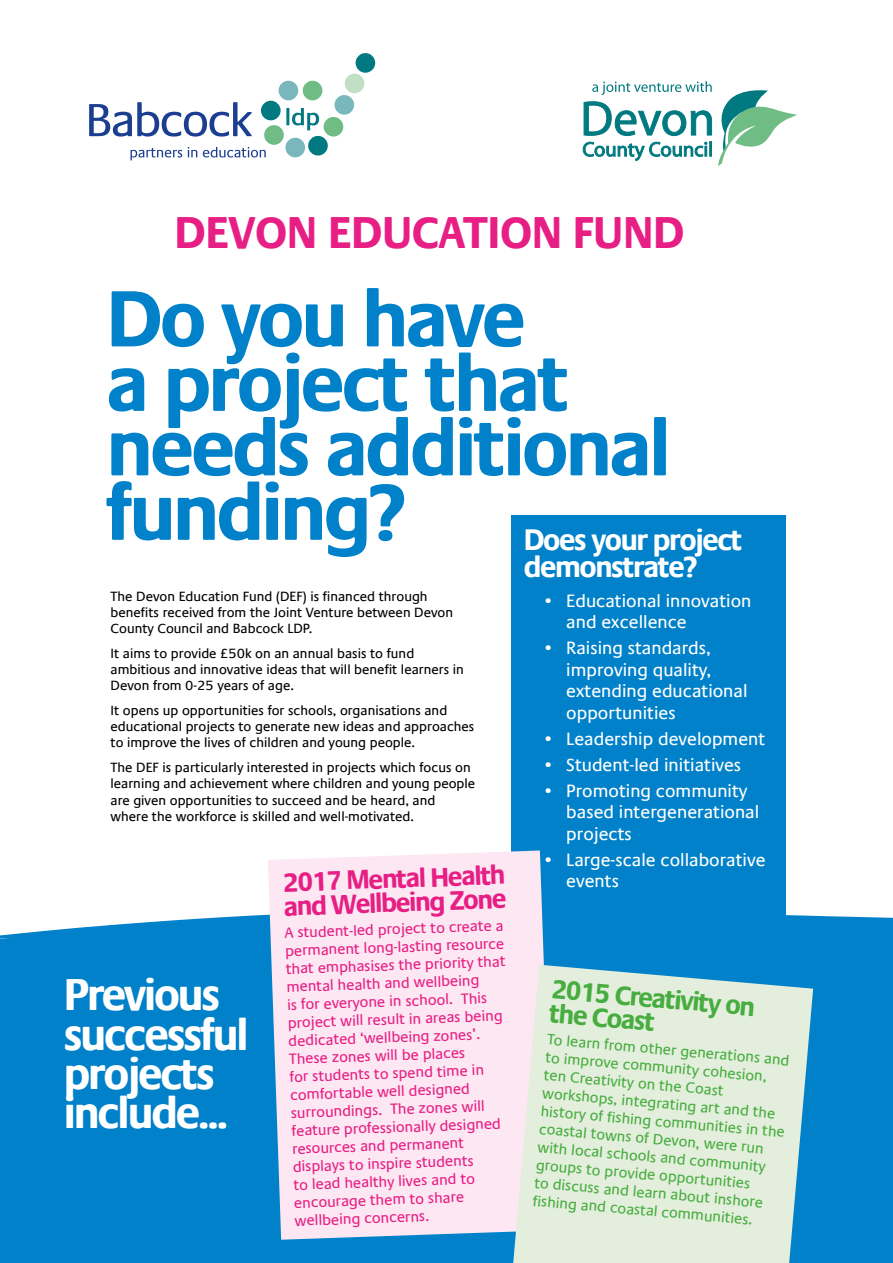
<style>
.page{position:relative;width:893px;height:1263px;background:#fff}
.page>*{position:absolute;margin:0;border:0;box-sizing:border-box;transform-origin:0 0}
.t1{font:700 81px/64.5px "Praxis Com";letter-spacing:-.04em;color:#0081c9;scale:.95 1}
.t2{font:700 45px/39px "Praxis Com";letter-spacing:-.05em;color:#fff;scale:.95 1}
.t3{font:700 45px "Praxis Com";letter-spacing:-.01em;color:#e71f85;scale:.95 1}
.t4{font:700 30px/27px "Praxis Com";letter-spacing:-.05em;color:#fff;scale:.95 1}
.t5{font:700 27px/24px "Praxis Com";color:#e71f85;scale:.95 1}
.t6{font:700 27px/24px "Praxis Com";color:#48ad40;scale:.95 1}
.t7{font:18px/21.6px "Praxis Com";color:#fff}
.t8{font:15px/18px "Praxis Com";color:#e71f85}
.t9{font:15px/18px "Praxis Com";color:#48ad40}
.t10{font:13.5px/16.2px "Praxis Com";color:#000}
</style>
<div class="page">
<div style="left:511px;top:515px;width:275px;height:457px;background:#0081c9"></div>
<div style="left:0;top:948px;width:893px;height:315px;background:#0081c9"></div>
<svg style="left:0;top:914px;width:893px;height:34px"></svg>
<svg style="left:131px;top:148px;width:51px;height:12px"></svg>
<svg style="left:188px;top:147px;width:9px;height:10px"></svg>
<svg style="left:203px;top:147px;width:63px;height:10px"></svg>
<svg style="left:89px;top:102px;width:163px;height:35px"></svg>
<div style="left:356px;top:53px;width:19px;height:20px;background:#007a80;border-radius:50%"></div>
<div style="left:345px;top:74px;width:19px;height:19px;background:#c1dfc4;border-radius:50%"></div>
<div style="left:334px;top:95px;width:20px;height:20px;background:#79b7bc;border-radius:50%"></div>
<div style="left:324px;top:117px;width:19px;height:20px;background:#6fbc85;border-radius:50%"></div>
<div style="left:308px;top:136px;width:20px;height:20px;background:#007a80;border-radius:50%"></div>
<div style="left:285px;top:138px;width:20px;height:19px;background:#79b7bc;border-radius:50%"></div>
<div style="left:264px;top:125px;width:20px;height:20px;background:#6fbc85;border-radius:50%"></div>
<div style="left:261px;top:101px;width:20px;height:19px;background:#007a80;border-radius:50%"></div>
<div style="left:279px;top:81px;width:19px;height:19px;background:#79b7bc;border-radius:50%"></div>
<div style="left:303px;top:81px;width:19px;height:19px;background:#6fbc85;border-radius:50%"></div>
<hr style="left:286px;top:108px;width:3px;height:17px;background:#007a80">
<svg style="left:292px;top:108px;width:27px;height:22px"></svg>
<svg style="left:583px;top:81px;width:214px;height:85px"></svg>
<svg style="left:268px;top:850px;width:285px;height:390px;fill:#fce7f2"></svg>
<svg style="left:513px;top:965px;width:300px;height:298px;fill:#e3efdc"></svg>
<h2 class="t3" style="left:175px;top:206px;width:533px">Devon Education Fund</h2>
<h1 class="t1" style="left:106px;top:287px;width:596px">Do you have<br>a project that needs additional funding?</h1>
<p class="t10" style="left:111px;top:588px;width:344px">The Devon Education Fund (DEF) is financed through benefits received from the Joint Venture between Devon<br>County Council and Babcock LDP.</p>
<p class="t10" style="left:111px;top:645px;width:355px">It aims to provide £50k on an annual basis to fund ambitious and innovative ideas that will benefit learners in<br>Devon from 0-25 years of age.</p>
<p class="t10" style="left:111px;top:702px;width:365px">It opens up opportunities for schools, organisations and educational projects to generate new ideas and approaches to improve the lives of children and young people.</p>
<p class="t10" style="left:111px;top:759px;width:366px">The DEF is particularly interested in projects which focus on learning and achievement where children and young people are given opportunities to succeed and be heard, and where the workforce is skilled and well-motivated.</p>
<h3 class="t4" style="left:524px;top:526px;width:232px">Does your project demonstrate?</h3>
<h3 class="t7" style="left:566px;top:590px;width:187px;text-indent:-21px">• Educational innovation and excellence</h3>
<h3 class="t7" style="left:566px;top:637px;width:183px;text-indent:-21px">• Raising standards, improving quality, extending educational opportunities</h3>
<h3 class="t7" style="left:545px;top:728px;width:222px">• Leadership development</h3>
<h3 class="t7" style="left:545px;top:754px;width:198px">• Student-led initiatives</h3>
<h3 class="t7" style="left:566px;top:780px;width:194px;text-indent:-21px">• Promoting community based intergenerational projects</h3>
<h3 class="t7" style="left:566px;top:849px;width:201px;text-indent:-21px">• Large-scale collaborative events</h3>
<h3 class="t5" style="left:283px;top:870px;width:236px;rotate:-2deg">2017 Mental Health and Wellbeing Zone</h3>
<p class="t8" style="left:284px;top:924px;width:221px;rotate:-2deg">A student-led project to create a permanent long-lasting resource that emphasises the priority that mental health and wellbeing<br>is for everyone in school. This project will result in areas being dedicated ‘wellbeing zones’.<br>These zones will be places<br>for students to spend time in comfortable well designed surroundings. The zones will feature professionally designed resources and permanent displays to inspire students<br>to lead healthy lives and to encourage them to share wellbeing concerns.</p>
<h2 class="t2" style="left:64px;top:976px;width:196px">Previous successful projects include...</h2>
<h3 class="t6" style="left:553px;top:977px;width:220px;rotate:5deg">2015 Creativity on the Coast</h3>
<p class="t9" style="left:548px;top:1030px;width:246px;rotate:5deg">To learn from other generations and to improve community cohesion, ten Creativity on the Coast workshops, integrating art and the history of fi shing communities in the coastal towns of Devon, were run with local schools and community groups to provide opportunities<br>to discuss and learn about inshore<br>fi shing and coastal communities.</p>
</div>
